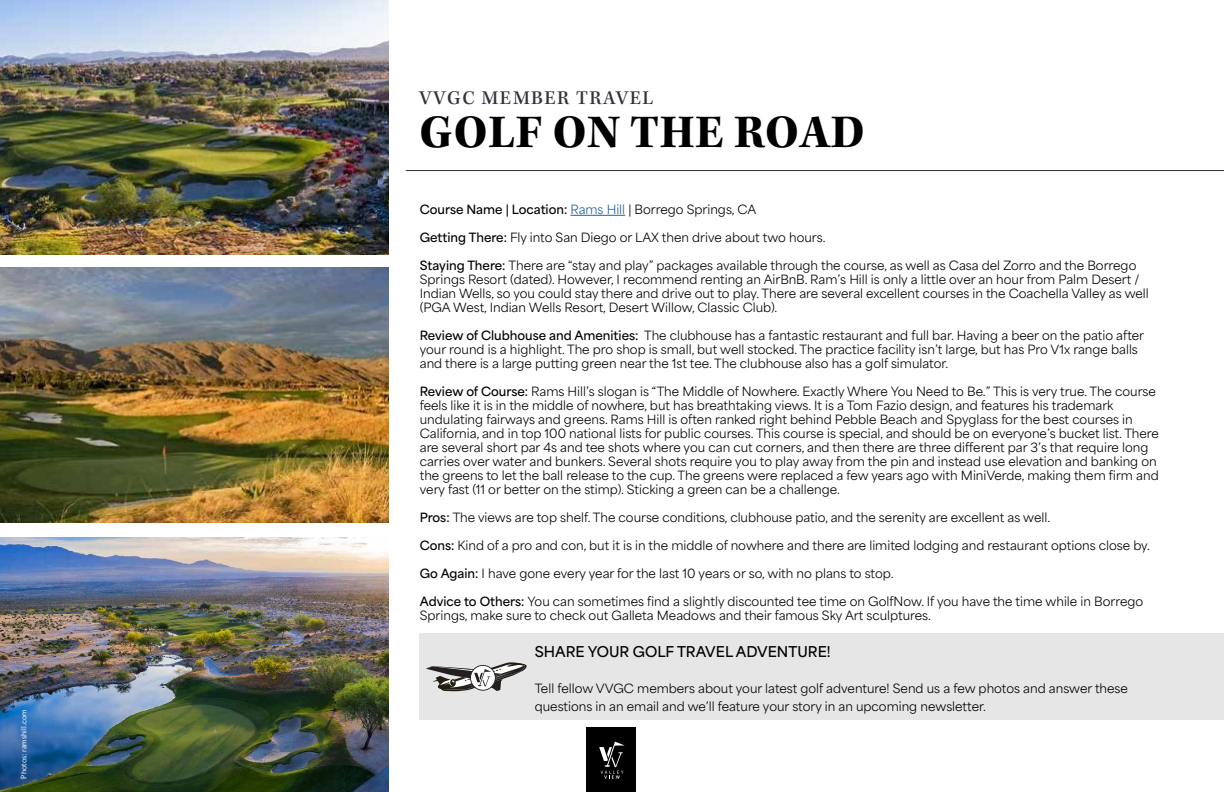
<style>
.page{position:relative;width:1224px;height:792px;background:#fff}
.page>*{position:absolute;margin:0;border:0;box-sizing:border-box;transform-origin:0 0}
.t1{font:700 48px "Kepler Std";letter-spacing:.015em;color:#000}
.t2{font:500 20px "Kepler Std";letter-spacing:.07em;color:#2f343a}
.t3{font:600 14px "Area Normal";color:#000}
.t4{font:12px/14px "Area Normal";color:#000}
.t5{font:600 12px "Area Normal";color:#000}
.t6{font:8px "Gibson";color:#fff}
.s1{font-weight:400;color:#215e9e}
.s2{font-weight:400}
.s3{font-weight:600}
</style>
<div class="page">
<div style="left:586px;top:728px;width:50px;height:64px;background:#000"></div>
<svg style="left:599px;top:742px;width:26px;height:37px"></svg>
<hr style="left:406px;top:170px;width:818px;height:1px;background:#2f343a">
<img style="left:0;top:0;width:389px;height:255px">
<hr style="left:570px;top:215px;width:55px;height:1px;background:#215e9e">
<img style="left:0;top:268px;width:389px;height:255px">
<img style="left:0;top:537px;width:389px;height:255px">
<div style="left:420px;top:634px;width:804px;height:86px;background:#e6e6e6"></div>
<svg style="left:426px;top:662px;width:101px;height:29px"></svg>
<p class="t6" style="left:19px;top:779px;width:71px;rotate:-90deg">Photos: ramshill.com</p>
<h2 class="t2" style="left:419px;top:86px;width:236px">VVGC MEMBER TRAVEL</h2>
<h1 class="t1" style="left:420px;top:104px;width:447px">GOLF ON THE ROAD</h1>
<p class="t5" style="left:420px;top:198px;width:338px">Course Name | Location: <span class="s1">Rams Hill</span> <span class="s2">| Borrego Springs, CA</span></p>
<p class="t4" style="left:420px;top:229px;width:407px"><span class="s3">Getting There:</span> Fly into San Diego or LAX then drive about two hours.</p>
<p class="t4" style="left:420px;top:257px;width:731px"><span class="s3">Staying There:</span> There are “stay and play” packages available through the course, as well as Casa del Zorro and the Borrego Springs Resort (dated). However, I recommend renting an AirBnB. Ram’s Hill is only a little over an hour from Palm Desert / Indian Wells, so you could stay there and drive out to play. There are several excellent courses in the Coachella Valley as well (PGA West, Indian Wells Resort, Desert Willow, Classic Club).</p>
<p class="t4" style="left:420px;top:327px;width:726px"><span class="s3">Review of Clubhouse and Amenities:</span> The clubhouse has a fantastic restaurant and full bar. Having a beer on the patio after your round is a highlight. The pro shop is small, but well stocked. The practice facility isn’t large, but has Pro V1x range balls and there is a large putting green near the 1st tee. The clubhouse also has a golf simulator.</p>
<p class="t4" style="left:420px;top:383px;width:741px"><span class="s3">Review of Course:</span> Rams Hill’s slogan is “The Middle of Nowhere. Exactly Where You Need to Be.” This is very true. The course feels like it is in the middle of nowhere, but has breathtaking views. It is a Tom Fazio design, and features his trademark undulating fairways and greens. Rams Hill is often ranked right behind Pebble Beach and Spyglass for the best courses in California, and in top 100 national lists for public courses. This course is special, and should be on everyone’s bucket list. There are several short par 4s and tee shots where you can cut corners, and then there are three different par 3’s that require long carries over water and bunkers. Several shots require you to play away from the pin and instead use elevation and banking on the greens to let the ball release to the cup. The greens were replaced a few years ago with MiniVerde, making them firm and very fast (11 or better on the stimp). Sticking a green can be a challenge.</p>
<p class="t4" style="left:420px;top:509px;width:632px"><span class="s3">Pros:</span> The views are top shelf. The course conditions, clubhouse patio, and the serenity are excellent as well.</p>
<p class="t4" style="left:420px;top:537px;width:732px"><span class="s3">Cons:</span> Kind of a pro and con, but it is in the middle of nowhere and there are limited lodging and restaurant options close by.</p>
<p class="t4" style="left:420px;top:565px;width:475px"><span class="s3">Go Again:</span> I have gone every year for the last 10 years or so, with no plans to stop.</p>
<p class="t4" style="left:420px;top:593px;width:725px"><span class="s3">Advice to Others:</span> You can sometimes find a slightly discounted tee time on GolfNow. If you have the time while in Borrego<br>Springs, make sure to check out Galleta Meadows and their famous Sky Art sculptures.</p>
<p class="t3" style="left:535px;top:640px;width:297px">SHARE YOUR GOLF TRAVEL ADVENTURE!</p>
<p class="t4" style="left:535px;top:678px;width:595px;line-height:18px">Tell fellow VVGC members about your latest golf adventure! Send us a few photos and answer these questions in an email and we’ll feature your story in an upcoming newsletter.</p>
</div>
